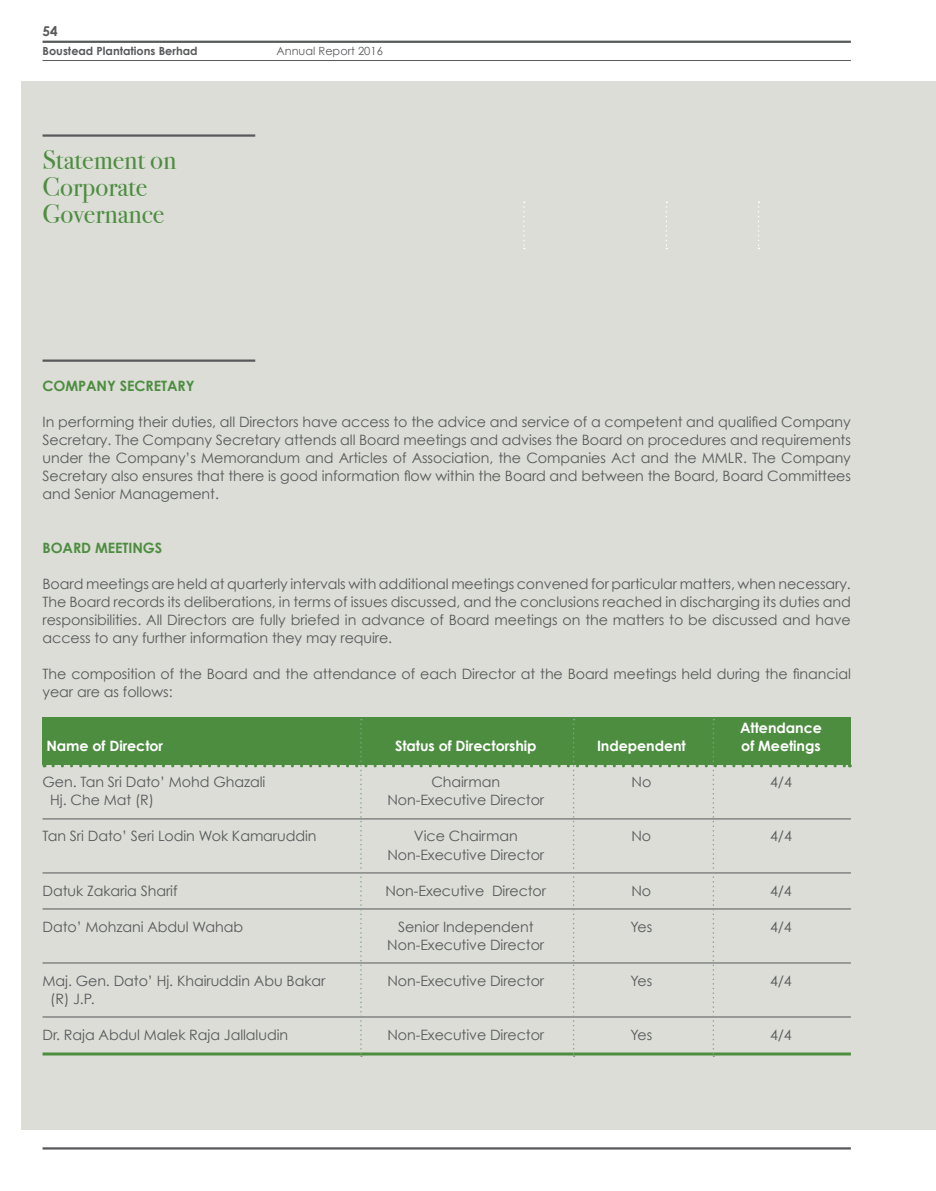
<style>
.page{position:relative;width:936px;height:1191px;background:#fff}
.page>*{position:absolute;margin:0;border:0;box-sizing:border-box;transform-origin:0 0}
.t1{font:27px/27px "Bodoni Svty Two OSITCTT";color:#4d8d40}
.t2{font:14.25px/18px "Century Gothic";letter-spacing:-.005em;color:#58595b;text-align:justify}
.t3{font:700 14.25px "Century Gothic";letter-spacing:-.005em;color:#fff}
.t4{font:700 14.25px "Century Gothic";letter-spacing:-.005em;color:#4d8d40}
.t5{font:700 13.5px "Century Gothic";color:#58595b}
.t6{font:700 11.25px "Century Gothic";color:#58595b}
.t7{font:11.25px "Century Gothic";color:#58595b}
</style>
<div class="page">
<div style="left:21px;top:81px;width:914px;height:1048px;background:#dbddd6"></div>
<div style="left:43px;top:716px;width:807px;height:48px;background:#4d8d40"></div>
<hr style="left:43px;top:818px;width:807px;height:1px;background:#58595b">
<hr style="left:43px;top:872px;width:807px;height:1px;background:#58595b">
<hr style="left:43px;top:908px;width:807px;height:1px;background:#58595b">
<hr style="left:43px;top:962px;width:807px;height:1px;background:#58595b">
<hr style="left:43px;top:1016px;width:807px;height:1px;background:#58595b">
<svg style="left:523px;top:202px;width:2px;height:47px"></svg>
<svg style="left:666px;top:202px;width:1px;height:47px"></svg>
<svg style="left:53px;top:719px;width:797px;height:338px"></svg>
<svg style="left:758px;top:202px;width:1px;height:47px"></svg>
<hr style="left:43px;top:359px;width:212px;height:3px;background:#58595b">
<hr style="left:43px;top:41px;width:807px;height:2px;background:#58595b">
<hr style="left:43px;top:134px;width:212px;height:3px;background:#58595b">
<hr style="left:43px;top:60px;width:807px;height:1px;background:#58595b">
<hr style="left:43px;top:1147px;width:807px;height:2px;background:#58595b">
<p class="t5" style="left:43px;top:23px;width:17px">54</p>
<p class="t6" style="left:43px;top:44px;width:157px">Boustead Plantations Berhad</p>
<p class="t7" style="left:276px;top:44px;width:108px">Annual Report 2016</p>
<h1 class="t1" style="left:43px;top:147px;width:135px">Statement on<br>Corporate<br>Governance</h1>
<p class="t4" style="left:43px;top:377px;width:23px">Company</p>
<p class="t4" style="left:120px;top:377px;width:17px">Secretary</p>
<p class="t2" style="left:43px;top:413px;width:809px">In performing their duties, all Directors have access to the advice and service of a competent and qualified Company Secretary. The Company Secretary attends all Board meetings and advises the Board on procedures and requirements under the Company’s Memorandum and Articles of Association, the Companies Act and the MMLR. The Company Secretary also ensures that there is good information flow within the Board and between the Board, Board Committees and Senior Management.</p>
<p class="t4" style="left:43px;top:539px;width:121px">BOARD MEETINGS</p>
<p class="t2" style="left:43px;top:575px;width:809px">Board meetings are held at quarterly intervals with additional meetings convened for particular matters, when necessary.<br>The Board records its deliberations, in terms of issues discussed, and the conclusions reached in discharging its duties and responsibilities. All Directors are fully briefed in advance of Board meetings on the matters to be discussed and have access to any further information they may require.</p>
<p class="t2" style="left:43px;top:665px;width:809px">The composition of the Board and the attendance of each Director at the Board meetings held during the financial year are as follows:</p>
<p class="t3" style="left:740px;top:719px;width:83px">Attendance</p>
<p class="t3" style="left:46px;top:737px;width:118px">Name of Director</p>
<p class="t3" style="left:395px;top:737px;width:143px">Status of Directorship</p>
<p class="t3" style="left:597px;top:737px;width:90px">Independent</p>
<p class="t3" style="left:741px;top:737px;width:81px">of Meetings</p>
<p class="t2" style="left:43px;top:773px;width:224px">Gen. Tan Sri Dato’ Mohd Ghazali</p>
<p class="t2" style="left:431px;top:773px;width:70px">Chairman</p>
<p class="t2" style="left:631px;top:773px;width:21px">No</p>
<p class="t2" style="left:770px;top:773px;width:23px">4/4</p>
<p class="t2" style="left:50px;top:791px;width:105px">Hj. Che Mat (R)</p>
<p class="t2" style="left:387px;top:791px;width:158px">Non-Executive Director</p>
<p class="t2" style="left:43px;top:827px;width:275px">Tan Sri Dato’ Seri Lodin Wok Kamaruddin</p>
<p class="t2" style="left:414px;top:827px;width:105px">Vice Chairman</p>
<p class="t2" style="left:631px;top:827px;width:21px">No</p>
<p class="t2" style="left:770px;top:827px;width:23px">4/4</p>
<p class="t2" style="left:387px;top:845px;width:158px">Non-Executive Director</p>
<p class="t2" style="left:42px;top:881px;width:136px">Datuk Zakaria Sharif</p>
<p class="t2" style="left:385px;top:881px;width:162px">Non-Executive Director</p>
<p class="t2" style="left:631px;top:881px;width:21px">No</p>
<p class="t2" style="left:770px;top:881px;width:23px">4/4</p>
<p class="t2" style="left:42px;top:917px;width:202px">Dato’ Mohzani Abdul Wahab</p>
<p class="t2" style="left:398px;top:917px;width:137px">Senior Independent</p>
<p class="t2" style="left:630px;top:917px;width:23px">Yes</p>
<p class="t2" style="left:770px;top:917px;width:23px">4/4</p>
<p class="t2" style="left:387px;top:935px;width:158px">Non-Executive Director</p>
<p class="t2" style="left:42px;top:971px;width:284px">Maj. Gen. Dato’ Hj. Khairuddin Abu Bakar</p>
<p class="t2" style="left:387px;top:971px;width:158px">Non-Executive Director</p>
<p class="t2" style="left:630px;top:971px;width:23px">Yes</p>
<p class="t2" style="left:770px;top:971px;width:23px">4/4</p>
<p class="t2" style="left:50px;top:989px;width:46px">(R) J.P.</p>
<p class="t2" style="left:42px;top:1025px;width:247px">Dr. Raja Abdul Malek Raja Jallaludin</p>
<p class="t2" style="left:387px;top:1025px;width:158px">Non-Executive Director</p>
<p class="t2" style="left:630px;top:1025px;width:23px">Yes</p>
<p class="t2" style="left:770px;top:1025px;width:23px">4/4</p>
</div>
